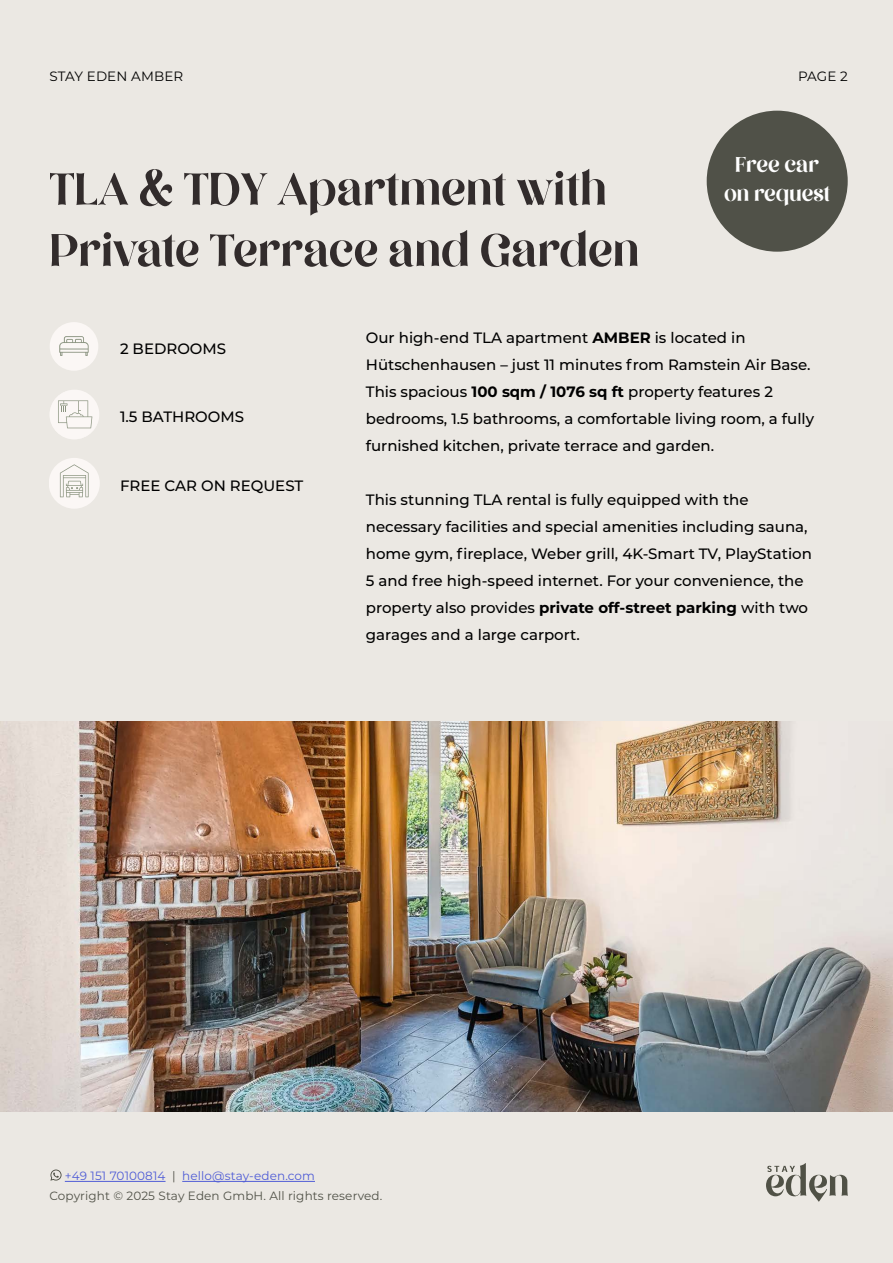
<style>
.page{position:relative;width:893px;height:1263px;background:#ebe8e3}
.page>*{position:absolute;margin:0;border:0;box-sizing:border-box;transform-origin:0 0}
.t1{font:51px/61.2px "Million Dreams";color:#322c2c}
.t2{font:24px/28.8px "Million Dreams";color:#fff;text-align:center}
.t3{font:500 15px/27px "Montserrat";color:#000}
.t4{font:13.5px "Montserrat";letter-spacing:.01em;color:#000}
.t5{font:12px "Montserrat";letter-spacing:.01em;color:#505147}
.t6{font:12px "Montserrat";letter-spacing:.01em;color:#4f5cd6}
.s1{font-weight:700}
.s2{color:#505147}
</style>
<div class="page">
<svg style="left:766px;top:1163px;width:82px;height:39px"></svg>
<hr style="left:65px;top:1181px;width:101px;height:1px;background:#4f5cd6">
<hr style="left:182px;top:1181px;width:133px;height:1px;background:#4f5cd6">
<svg style="left:50px;top:1169px;width:12px;height:12px"></svg>
<div style="left:707px;top:111px;width:141px;height:141px;background:#505148;border-radius:50%"></div>
<img style="left:0;top:722px;width:893px;height:390px">
<div style="left:50px;top:322px;width:48px;height:49px;background:#fbf7f5;border-radius:50%"></div>
<svg style="left:59px;top:336px;width:30px;height:20px"></svg>
<div style="left:50px;top:390px;width:49px;height:49px;background:#fbf7f5;border-radius:50%"></div>
<svg style="left:58px;top:400px;width:34px;height:28px"></svg>
<div style="left:50px;top:458px;width:49px;height:51px;background:#fbf7f5;border-radius:50%"></div>
<svg style="left:60px;top:464px;width:29px;height:33px"></svg>
<p class="t4" style="left:50px;top:67px;width:135px">STAY EDEN AMBER</p>
<p class="t4" style="left:798px;top:67px;width:51px">PAGE 2</p>
<h1 class="t1" style="left:50px;top:157px;width:591px">TLA &amp; TDY Apartment with<br>Private Terrace and Garden</h1>
<h2 class="t2" style="left:724px;top:149px;width:108px">Free car on request</h2>
<p class="t3" style="left:120px;top:335px;width:108px">2 BEDROOMS</p>
<p class="t3" style="left:120px;top:403px;width:126px">1.5 BATHROOMS</p>
<p class="t3" style="left:120px;top:471px;width:185px">FREE CAR ON REQUEST</p>
<p class="t3" style="left:366px;top:324px;width:450px">Our high-end TLA apartment <span class="s1">AMBER</span> is located in Hütschenhausen – just 11 minutes from Ramstein Air Base.<br>This spacious <span class="s1">100 sqm / 1076 sq ft</span> property features 2 bedrooms, 1.5 bathrooms, a comfortable living room, a fully furnished kitchen, private terrace and garden.</p>
<p class="t3" style="left:366px;top:486px;width:448px">This stunning TLA rental is fully equipped with the necessary facilities and special amenities including sauna, home gym, fireplace, Weber grill, 4K-Smart TV, PlayStation 5 and free high-speed internet. For your convenience, the property also provides <span class="s1">private off-street parking</span> with two garages and a large carport.</p>
<p class="t6" style="left:65px;top:1168px;width:252px">+49 151 70100814 <span class="s2">|</span> hello@stay-eden.com</p>
<p class="t5" style="left:50px;top:1188px;width:334px">Copyright © 2025 Stay Eden GmbH. All rights reserved.</p>
</div>
